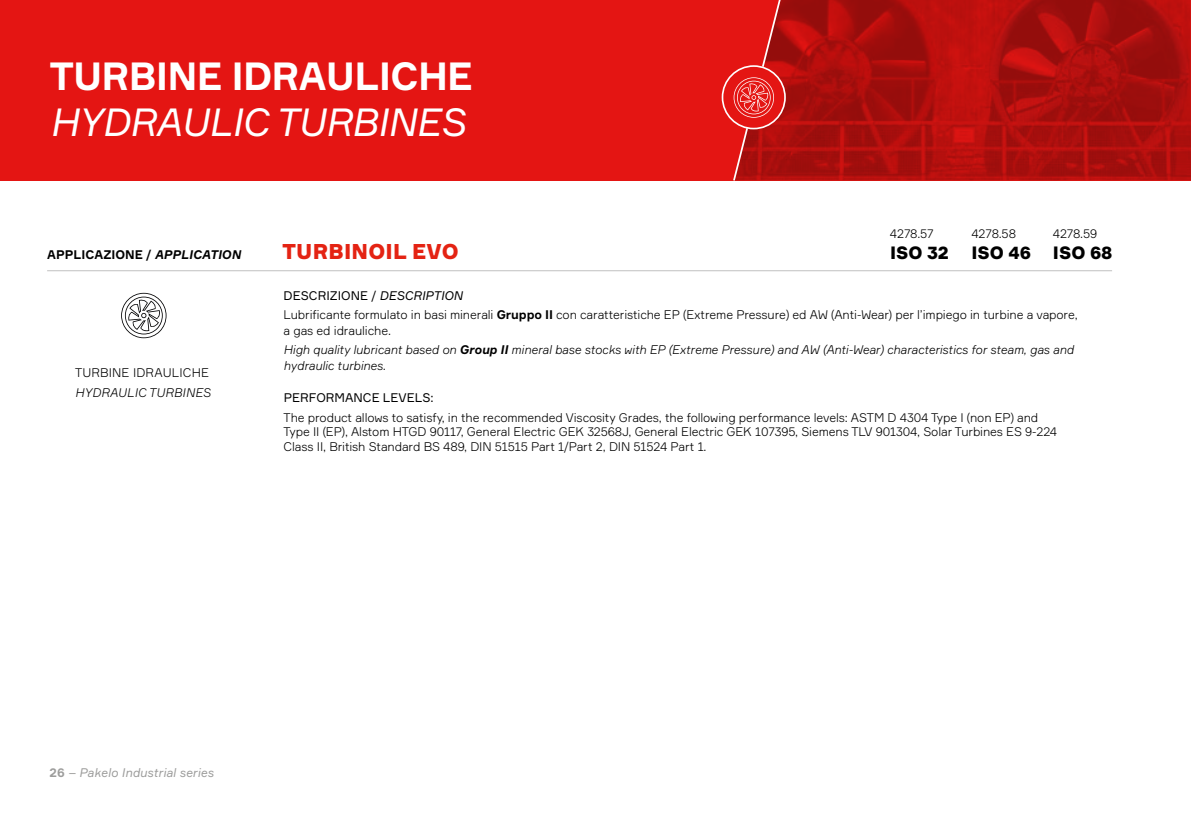
<style>
.page{position:relative;width:1191px;height:819px;background:#fff}
.page>*{position:absolute;margin:0;border:0;box-sizing:border-box;transform-origin:0 0}
.t1{font:700 38.5px "Formular";letter-spacing:-.02em;color:#fff}
.t2{font:italic 38.5px "Formular";letter-spacing:-.02em;color:#fff}
.t3{font:900 21px "Formular";letter-spacing:.01em;color:#e42313}
.t4{font:900 17.5px "Formular";color:#000}
.t5{font:300 12.25px/14.7px "Formular";letter-spacing:-.01em;color:#000}
.t6{font:italic 300 12.25px/19.2px "Formular";letter-spacing:-.01em;color:#000}
.t7{font:italic 12.25px "Formular";color:#9d9d9c}
.t8{font:700 12.25px "Formular";color:#000}
.t9{font:12.25px "Formular";color:#000}
.t10{font:300 12.25px "Formular";letter-spacing:.01em;color:#000}
.t11{font:italic 300 12.25px "Formular";letter-spacing:.01em;color:#000}
.s1{font-style:italic}
.s2{font-weight:400}
.s3{font-weight:400;font-style:italic}
.s4{font-weight:700}
.s5{font-style:normal}
.s6{font-weight:700;font-style:normal}
</style>
<div class="page">
<svg style="left:121px;top:293px;width:45px;height:45px"></svg>
<div style="left:0;top:0;width:1191px;height:180px;background:#e41513"></div>
<img style="left:792px;top:0;width:399px;height:180px">
<svg style="left:721px;top:0;width:71px;height:181px"></svg>
<hr style="left:47px;top:270px;width:1065px;height:1px;background:#c1c0c0">
<h1 class="t1" style="left:50px;top:52px;width:424px">TURBINE IDRAULICHE</h1>
<h1 class="t2" style="left:50px;top:99px;width:417px">HYDRAULIC TURBINES</h1>
<p class="t8" style="left:47px;top:246px;width:195px">APPLICAZIONE / <span class="s1">APPLICATION</span></p>
<h2 class="t3" style="left:282px;top:238px;width:178px">TURBINOIL EVO</h2>
<p class="t5" style="left:890px;top:226px;width:45px">4278.57</p>
<p class="t5" style="left:971px;top:226px;width:46px">4278.58</p>
<p class="t5" style="left:1052px;top:226px;width:46px">4278.59</p>
<h3 class="t4" style="left:890px;top:242px;width:60px">ISO 32</h3>
<h3 class="t4" style="left:971px;top:242px;width:61px">ISO 46</h3>
<h3 class="t4" style="left:1053px;top:242px;width:61px">ISO 68</h3>
<p class="t10" style="left:75px;top:365px;width:135px">TURBINE IDRAULICHE</p>
<p class="t11" style="left:75px;top:385px;width:137px">HYDRAULIC TURBINES</p>
<p class="t5" style="left:283px;top:285px;width:795px;line-height:19.2px"><span class="s2">DESCRIZIONE /</span> <span class="s3">DESCRIPTION<br></span>Lubrificante formulato in basi minerali <span class="s4">Gruppo II</span> con caratteristiche EP (Extreme Pressure) ed AW (Anti-Wear) per l’impiego in turbine a vapore,</p>
<p class="t6" style="left:283px;top:320px;width:792px"><span class="s5">a gas ed idrauliche.<br></span>High quality lubricant based on <span class="s4">Group II</span> mineral base stocks with EP (Extreme Pressure) and AW (Anti-Wear) characteristics for steam, gas and</p>
<p class="t6" style="left:283px;top:355px;width:104px">hydraulic turbines.</p>
<p class="t9" style="left:284px;top:390px;width:151px">PERFORMANCE LEVELS:</p>
<p class="t5" style="left:284px;top:409px;width:775px">The product allows to satisfy, in the recommended Viscosity Grades, the following performance levels: ASTM D 4304 Type I (non EP) and<br>Type II (EP), Alstom HTGD 90117, General Electric GEK 32568J, General Electric GEK 107395, Siemens TLV 901304, Solar Turbines ES 9-224<br>Class II, British Standard BS 489, DIN 51515 Part 1/Part 2, DIN 51524 Part 1.</p>
<p class="t7" style="left:50px;top:764px;width:166px"><span class="s6">26</span> – Pakelo Industrial series</p>
</div>
